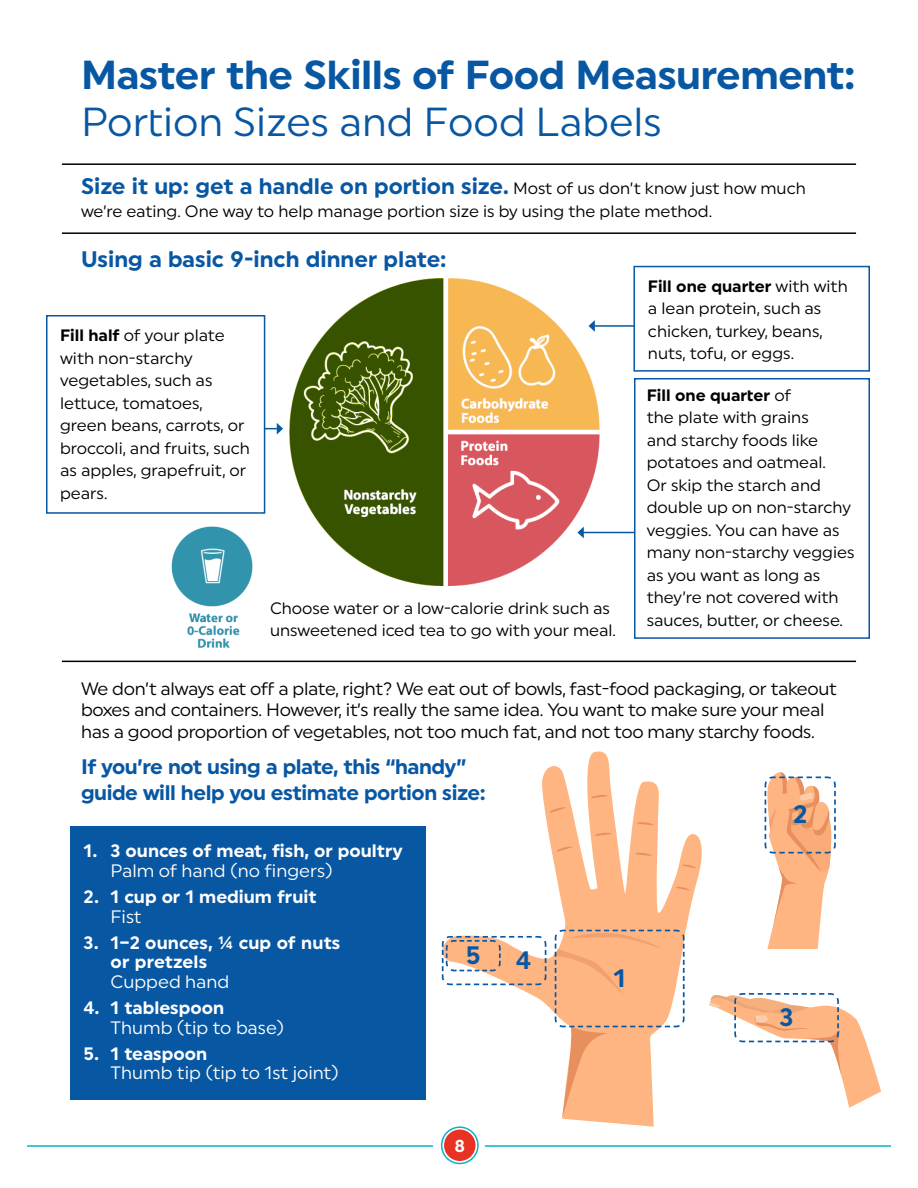
<style>
.page{position:relative;width:918px;height:1188px;background:#fff}
.page>*{position:absolute;margin:0;border:0;box-sizing:border-box;transform-origin:0 0}
.t1{font:700 40.5px/46.5px "Uniform";letter-spacing:-.01em;color:#0857a3}
.t2{font:700 25.2px "Uniform";color:#0857a3}
.body_P{font:700 22.5px "Uniform";color:#0857a3}
.body_titles{font:700 22.5px "Uniform";color:#0857a3}
.if_your_not_handy_ti{font:700 21px/25.5px "Uniform";letter-spacing:-.02em;color:#0857a3}
.if_your_not_handy_ti-2{font:18px/21.6px "Uniform";letter-spacing:-.015em;color:#000}
.t3{font:700 18px/19.5px "Uniform";color:#fff}
.t4{font:18px/19.5px "Uniform";color:#fff}
.t5{font:700 17.4px "Uniform";color:#fff}
.body_P-2{font:16.5px/22.5px "Uniform";color:#000}
.s1{font-weight:400}
.s2{font-weight:400;font-size:16.5px;color:#000}
.s3{font-weight:700}
</style>
<div class="page">
<div style="left:444px;top:1130px;width:32px;height:31px;background:#e83324;border-radius:50%"></div>
<hr style="left:27px;top:1145px;width:406px;height:2px;background:#05b5c7">
<hr style="left:485px;top:1145px;width:406px;height:2px;background:#05b5c7">
<div style="left:441px;top:1126px;width:38px;height:38px;border:2px solid #05b5c7;border-radius:50%"></div>
<div style="left:70px;top:826px;width:355px;height:274px;background:#0857a3"></div>
<hr style="left:62px;top:661px;width:794px;height:1px;background:#000">
<img style="left:171px;top:526px;width:82px;height:122px">
<img style="left:290px;top:279px;width:311px;height:307px">
<svg style="left:456px;top:751px;width:246px;height:376px"></svg>
<svg style="left:556px;top:845px;width:17px;height:7px"></svg>
<svg style="left:595px;top:831px;width:17px;height:5px"></svg>
<svg style="left:635px;top:852px;width:17px;height:4px"></svg>
<svg style="left:682px;top:864px;width:15px;height:4px"></svg>
<svg style="left:676px;top:887px;width:14px;height:4px"></svg>
<svg style="left:637px;top:821px;width:17px;height:4px"></svg>
<svg style="left:591px;top:793px;width:17px;height:5px"></svg>
<svg style="left:550px;top:806px;width:16px;height:7px"></svg>
<div style="left:46px;top:315px;width:219px;height:199px;border:2px solid #0857a3"></div>
<svg style="left:264px;top:423px;width:19px;height:12px"></svg>
<div style="left:633px;top:266px;width:237px;height:106px;border:2px solid #0857a3"></div>
<hr style="left:594px;top:325px;width:40px;height:2px;background:#0857a3">
<svg style="left:589px;top:320px;width:6px;height:12px"></svg>
<div style="left:634px;top:378px;width:236px;height:261px;border:2px solid #0857a3"></div>
<hr style="left:583px;top:532px;width:51px;height:1px;background:#0857a3">
<svg style="left:578px;top:527px;width:6px;height:11px"></svg>
<hr style="left:62px;top:232px;width:794px;height:2px;background:#000">
<hr style="left:62px;top:163px;width:794px;height:2px;background:#000">
<svg style="left:764px;top:772px;width:72px;height:177px"></svg>
<svg style="left:553px;top:929px;width:132px;height:190px"></svg>
<svg style="left:441px;top:935px;width:106px;height:51px"></svg>
<svg style="left:709px;top:993px;width:172px;height:115px"></svg>
<h2 class="t1" style="left:81px;top:51px;width:776px">Master the Skills of Food Measurement:<br><span class="s1">Portion Sizes and Food Labels</span></h2>
<p class="body_P" style="left:81px;top:173px;width:726px">Size it up: get a handle on portion size. <span class="s2">Most of us don’t know just how much</span></p>
<p class="body_P-2" style="left:81px;top:199px;width:633px">we’re eating. One way to help manage portion size is by using the plate method.</p>
<p class="body_titles" style="left:81px;top:245px;width:367px">Using a basic 9-inch dinner plate:</p>
<p class="body_P-2" style="left:60px;top:324px;width:191px"><span class="s3">Fill half</span> of your plate with non-starchy vegetables, such as lettuce, tomatoes, green beans, carrots, or broccoli, and fruits, such as apples, grapefruit, or pears.</p>
<p class="body_P-2" style="left:270px;top:597px;width:347px">Choose water or a low-calorie drink such as unsweetened iced tea to go with your meal.</p>
<p class="body_P-2" style="left:648px;top:275px;width:201px"><span class="s3">Fill one quarter</span> with with a lean protein, such as chicken, turkey, beans, nuts, tofu, or eggs.</p>
<p class="body_P-2" style="left:647px;top:383px;width:209px"><span class="s3">Fill one quarter</span> of<br>the plate with grains<br>and starchy foods like potatoes and oatmeal.<br>Or skip the starch and double up on non-starchy veggies. You can have as many non-starchy veggies as you want as long as they’re not covered with sauces, butter, or cheese.</p>
<p class="if_your_not_handy_ti-2" style="left:81px;top:677px;width:758px">We don’t always eat off a plate, right? We eat out of bowls, fast-food packaging, or takeout boxes and containers. However, it’s really the same idea. You want to make sure your meal has a good proportion of vegetables, not too much fat, and not too many starchy foods.</p>
<p class="if_your_not_handy_ti" style="left:81px;top:754px;width:406px">If you’re not using a plate, this “handy” guide will help you estimate portion size:</p>
<p class="t3" style="left:111px;top:841px;width:294px;text-indent:-27px">1. 3 ounces of meat, fish, or poultry<br><span class="s1">Palm of hand (no fingers)</span></p>
<p class="t3" style="left:111px;top:887px;width:207px;text-indent:-27px">2. 1 cup or 1 medium fruit<br><span class="s1">Fist</span></p>
<p class="t3" style="left:111px;top:933px;width:231px;text-indent:-27px">3. 1–2 ounces, ¼ cup of nuts or pretzels<br><span class="s1">Cupped hand</span></p>
<p class="t4" style="left:111px;top:998px;width:175px;text-indent:-27px"><span class="s3">4. 1 tablespoon<br></span>Thumb (tip to base)</p>
<p class="t4" style="left:111px;top:1043px;width:230px;text-indent:-27px"><span class="s3">5. 1 teaspoon<br></span>Thumb tip (tip to 1st joint)</p>
<h2 class="t2" style="left:466px;top:940px;width:16px">5</h2>
<h2 class="t2" style="left:516px;top:945px;width:17px">4</h2>
<p class="t5" style="left:454px;top:1135px;width:12px">8</p>
<h2 class="t2" style="left:613px;top:963px;width:14px">1</h2>
<h2 class="t2" style="left:793px;top:799px;width:16px">2</h2>
<h2 class="t2" style="left:780px;top:1002px;width:16px">3</h2>
</div>
